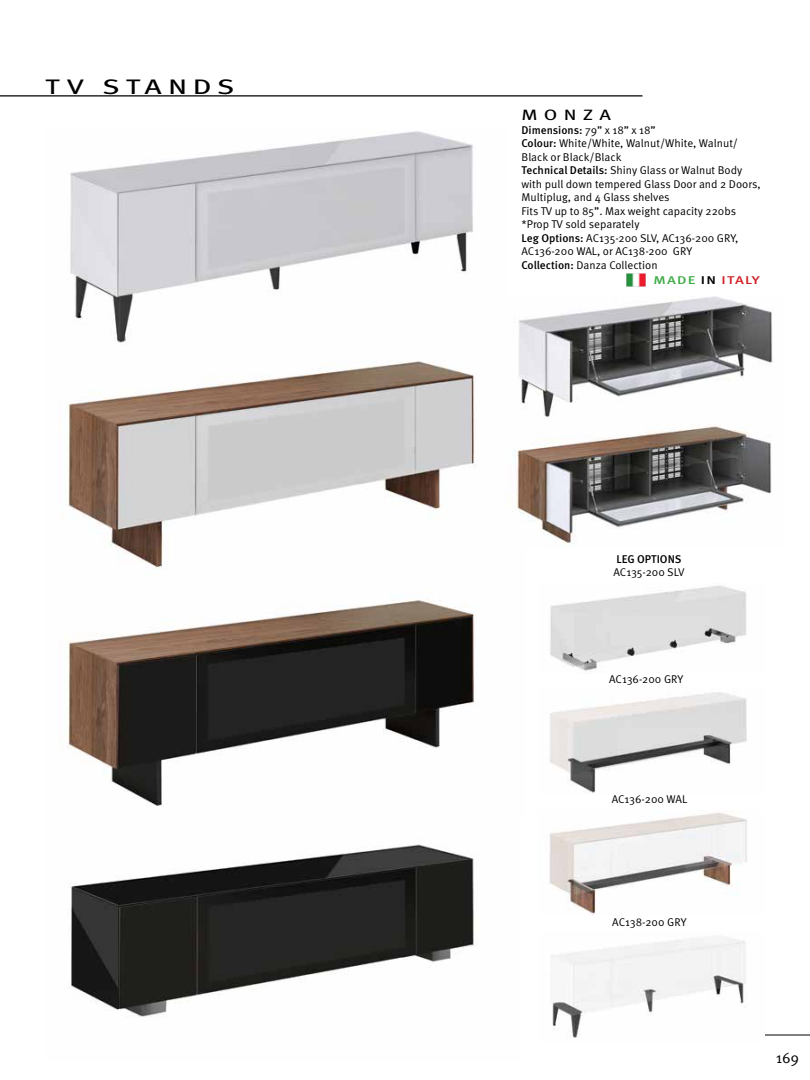
<style>
.page{position:relative;width:810px;height:1080px;background:#fff}
.page>*{position:absolute;margin:0;border:0;box-sizing:border-box;transform-origin:0 0}
.t1{font:21px "Meta OT";letter-spacing:.19em;color:#000;scale:1.43 1}
.t2{font:15px "Meta OT";letter-spacing:.31em;color:#000;scale:1.33 1}
.t3{font:15px "Meta OT Norm";color:#000}
.t4{font:11.25px/13.5px "Meta OT Norm";color:#000}
.t5{font:500 11.25px "Meta OT";color:#000}
.t6{font:500 11.25px "Meta OT";letter-spacing:.08em;color:#d2232a;scale:1.33 1}
.s1{font-family:"Meta OT Norm";font-weight:400}
.s2{font-family:"Meta OT";font-weight:500}
.s3{color:#41ad49}
.s4{color:#000}
</style>
<div class="page">
<hr style="left:0;top:95px;width:642px;height:2px;background:#000">
<img style="left:70px;top:131px;width:403px;height:212px">
<img style="left:67px;top:361px;width:408px;height:208px">
<img style="left:67px;top:600px;width:409px;height:206px">
<img style="left:69px;top:844px;width:405px;height:173px">
<hr style="left:765px;top:1035px;width:45px;height:1px;background:#000">
<img style="left:626px;top:274px;width:19px;height:12px">
<img style="left:513px;top:296px;width:260px;height:248px">
<img style="left:550px;top:585px;width:197px;height:86px">
<img style="left:550px;top:692px;width:197px;height:101px">
<img style="left:549px;top:812px;width:198px;height:103px">
<img style="left:551px;top:938px;width:195px;height:100px">
<h1 class="t1" style="left:45px;top:74px;width:134px">TV STANDS</h1>
<h2 class="t2" style="left:522px;top:106px;width:69px">MONZA</h2>
<p class="t5" style="left:522px;top:123px;width:136px">Dimensions: <span class="s1">79” x 18” x 18”</span></p>
<p class="t4" style="left:522px;top:137px;width:241px"><span class="s2">Colour:</span> White/White, Walnut/White, Walnut/ Black or Black/Black<br><span class="s2">Technical Details:</span> Shiny Glass or Walnut Body with pull down tempered Glass Door and 2 Doors, Multiplug, and 4 Glass shelves<br>Fits TV up to 85”. Max weight capacity 220bs *Prop TV sold separately<br><span class="s2">Leg Options:</span> AC135-200 SLV, AC136-200 GRY, AC136-200 WAL, or AC138-200 GRY<br><span class="s2">Collection:</span> Danza Collection</p>
<p class="t6" style="left:654px;top:273px;width:81px"><span class="s3">MADE</span> <span class="s4">IN</span> ITALY</p>
<p class="t5" style="left:617px;top:552px;width:67px">LEG OPTIONS</p>
<p class="t4" style="left:613px;top:566px;width:73px">AC135-200 SLV</p>
<p class="t4" style="left:609px;top:672px;width:76px">AC136-200 GRY</p>
<p class="t4" style="left:612px;top:793px;width:77px">AC136-200 WAL</p>
<p class="t4" style="left:612px;top:916px;width:76px">AC138-200 GRY</p>
<h2 class="t3" style="left:776px;top:1049px;width:25px">169</h2>
</div>
